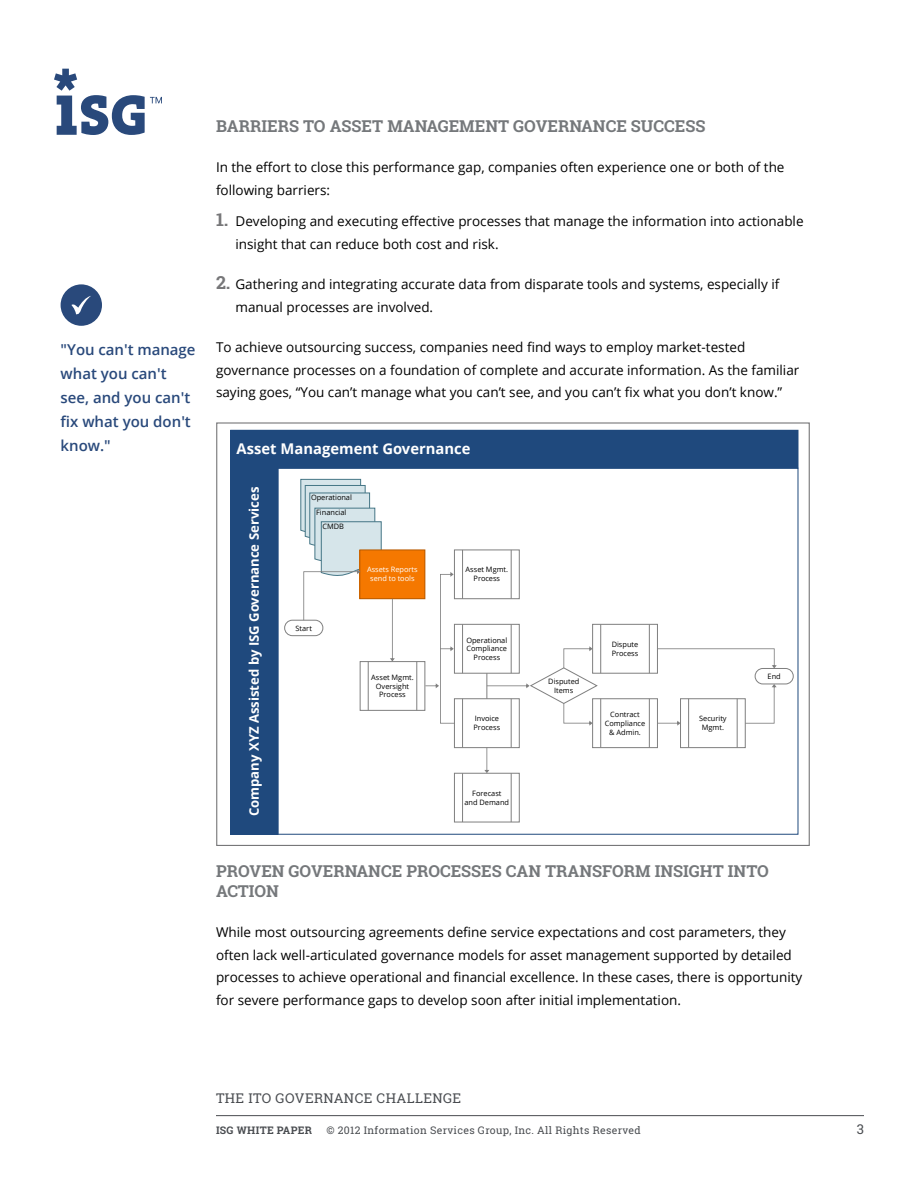
<style>
.page{position:relative;width:918px;height:1188px;background:#fff}
.page>*{position:absolute;margin:0;border:0;box-sizing:border-box;transform-origin:0 0}
.t1{font:700 16.5px/19.5px "Roboto Slab";color:#75787b}
.t2{font:600 15px/24px "Open Sans";color:#29497b}
.t3{font:700 14.85px "Open Sans";color:#fff}
.t4{font:13.5px/22.5px "Open Sans";color:#000}
.t5{font:13.5px "Roboto Slab";letter-spacing:.03em;color:#494c50}
.t6{font:700 13.2px "Open Sans";color:#fff}
.t7{font:10.5px "Roboto Slab";letter-spacing:.03em;color:#494c50}
.t8{font:700 10.5px "Roboto Slab";letter-spacing:.03em;color:#494c50}
.t9{font:7.35px/8.9px "Open Sans";color:#000;text-align:center}
.t10{font:7.35px/8.9px "Open Sans";color:#fff;text-align:center}
.s1{font-family:"Roboto Slab";font-weight:700;font-size:18px;color:#777779}
</style>
<div class="page">
<hr style="left:216px;top:1115px;width:648px;height:1px;background:#494c50">
<svg style="left:54px;top:69px;width:108px;height:66px"></svg>
<div style="left:231px;top:430px;width:567px;height:38px;background:#1f497d"></div>
<div style="left:231px;top:468px;width:47px;height:366px;background:#1f497d"></div>
<div style="left:360px;top:550px;width:65px;height:49px;background:#f57800"></div>
<div style="left:360px;top:550px;width:65px;height:49px;border:1px solid #b85a00"></div>
<hr style="left:462px;top:624px;width:1px;height:49px;background:#7f7f7f">
<hr style="left:511px;top:624px;width:1px;height:49px;background:#7f7f7f">
<div style="left:454px;top:624px;width:65px;height:49px;border:1px solid #7f7f7f"></div>
<hr style="left:462px;top:550px;width:1px;height:49px;background:#7f7f7f">
<hr style="left:511px;top:550px;width:1px;height:49px;background:#7f7f7f">
<div style="left:454px;top:550px;width:65px;height:49px;border:1px solid #7f7f7f"></div>
<hr style="left:368px;top:662px;width:1px;height:48px;background:#7f7f7f">
<hr style="left:417px;top:662px;width:1px;height:48px;background:#7f7f7f">
<div style="left:360px;top:661px;width:65px;height:50px;border:1px solid #7f7f7f"></div>
<hr style="left:462px;top:699px;width:1px;height:49px;background:#7f7f7f">
<hr style="left:511px;top:699px;width:1px;height:49px;background:#7f7f7f">
<div style="left:454px;top:699px;width:65px;height:49px;border:1px solid #7f7f7f"></div>
<hr style="left:462px;top:773px;width:1px;height:49px;background:#7f7f7f">
<hr style="left:511px;top:773px;width:1px;height:49px;background:#7f7f7f">
<div style="left:454px;top:773px;width:65px;height:49px;border:1px solid #7f7f7f"></div>
<hr style="left:600px;top:624px;width:1px;height:49px;background:#7f7f7f">
<hr style="left:649px;top:624px;width:1px;height:49px;background:#7f7f7f">
<div style="left:592px;top:624px;width:66px;height:49px;border:1px solid #7f7f7f"></div>
<hr style="left:600px;top:699px;width:1px;height:49px;background:#7f7f7f">
<hr style="left:649px;top:699px;width:1px;height:49px;background:#7f7f7f">
<div style="left:592px;top:699px;width:66px;height:49px;border:1px solid #7f7f7f"></div>
<hr style="left:688px;top:699px;width:1px;height:49px;background:#7f7f7f">
<hr style="left:737px;top:699px;width:1px;height:49px;background:#7f7f7f">
<div style="left:680px;top:699px;width:65px;height:49px;border:1px solid #7f7f7f"></div>
<div style="left:755px;top:668px;width:38px;height:16px;border:1px solid #7f7f7f;border-radius:8px"></div>
<div style="left:284px;top:620px;width:39px;height:16px;border:1px solid #7f7f7f;border-radius:8px"></div>
<svg style="left:300px;top:479px;width:82px;height:141px"></svg>
<svg style="left:390px;top:599px;width:5px;height:63px"></svg>
<svg style="left:484px;top:748px;width:5px;height:25px"></svg>
<svg style="left:657px;top:721px;width:24px;height:5px"></svg>
<svg style="left:657px;top:648px;width:120px;height:20px"></svg>
<svg style="left:745px;top:684px;width:32px;height:40px"></svg>
<svg style="left:425px;top:572px;width:30px;height:152px"></svg>
<svg style="left:487px;top:646px;width:111px;height:80px"></svg>
<div style="left:61px;top:284px;width:41px;height:42px;background:#29497b;border-radius:50%"></div>
<svg style="left:71px;top:296px;width:20px;height:19px"></svg>
<p class="t2" style="left:61px;top:337px;width:136px">"You can't manage what you can't see, and you can't fix what you don't know."</p>
<p class="t1" style="left:216px;top:116px;width:491px">BARRIERS TO ASSET MANAGEMENT GOVERNANCE SUCCESS</p>
<p class="t4" style="left:216px;top:156px;width:570px">In the effort to close this performance gap, companies often experience one or both of the following barriers:</p>
<p class="t4" style="left:235px;top:210px;width:570px;text-indent:-19px"><span class="s1">1.</span> Developing and executing effective processes that manage the information into actionable insight that can reduce both cost and risk.</p>
<p class="t4" style="left:236px;top:273px;width:545px;text-indent:-20px"><span class="s1">2.</span> Gathering and integrating accurate data from disparate tools and systems, especially if manual processes are involved.</p>
<p class="t4" style="left:216px;top:336px;width:585px">To achieve outsourcing success, companies need find ways to employ market-tested governance processes on a foundation of complete and accurate information. As the familiar saying goes, “You can’t manage what you can’t see, and you can’t fix what you don’t know.”</p>
<p class="t3" style="left:237px;top:438px;width:235px">Asset Management Governance</p>
<p class="t6" style="left:245px;top:816px;width:331px;rotate:-90deg">C o m p a n y X Y Z A det s i ss b y GS I G nrevo a n ec sec i vreS</p>
<p class="t9" style="left:311px;top:490px;width:42px;line-height:15.1px">Operational<br>Financial</p>
<p class="t9" style="left:323px;top:521px;width:23px">CMDB</p>
<p class="t10" style="left:367px;top:565px;width:52px">Assets Reports send to tools</p>
<p class="t9" style="left:466px;top:565px;width:44px">Asset Mgmt.<br>Process</p>
<p class="t9" style="left:296px;top:623px;width:18px">Start</p>
<p class="t9" style="left:466px;top:635px;width:42px">Operational<br>Compliance<br>Process</p>
<p class="t9" style="left:371px;top:672px;width:44px">Asset Mgmt.<br>Oversight<br>Process</p>
<p class="t9" style="left:474px;top:714px;width:28px;text-align:left">Invoice<br>Process</p>
<p class="t9" style="left:464px;top:789px;width:46px">Forecast<br>and Demand</p>
<p class="t9" style="left:548px;top:677px;width:33px">Disputed<br>Items</p>
<p class="t9" style="left:612px;top:640px;width:28px;text-align:left">Dispute<br>Process</p>
<p class="t9" style="left:605px;top:710px;width:42px">Contract<br>Compliance &amp; Admin.</p>
<p class="t9" style="left:699px;top:714px;width:29px">Security<br>Mgmt.</p>
<p class="t9" style="left:768px;top:672px;width:15px">End</p>
<p class="t1" style="left:216px;top:861px;width:554px">PROVEN GOVERNANCE PROCESSES CAN TRANSFORM INSIGHT INTO<br>ACTION</p>
<p class="t4" style="left:216px;top:921px;width:588px">While most outsourcing agreements define service expectations and cost parameters, they often lack well-articulated governance models for asset management supported by detailed processes to achieve operational and financial excellence. In these cases, there is opportunity for severe performance gaps to develop soon after initial implementation.</p>
<p class="t5" style="left:216px;top:1088px;width:247px">THE ITO GOVERNANCE CHALLENGE</p>
<p class="t8" style="left:216px;top:1123px;width:98px">ISG WHITE PAPER</p>
<p class="t7" style="left:326px;top:1123px;width:316px">© 2012 Information Services Group, Inc. All Rights Reserved</p>
<p class="t5" style="left:857px;top:1120px;width:9px">3</p>
</div>
